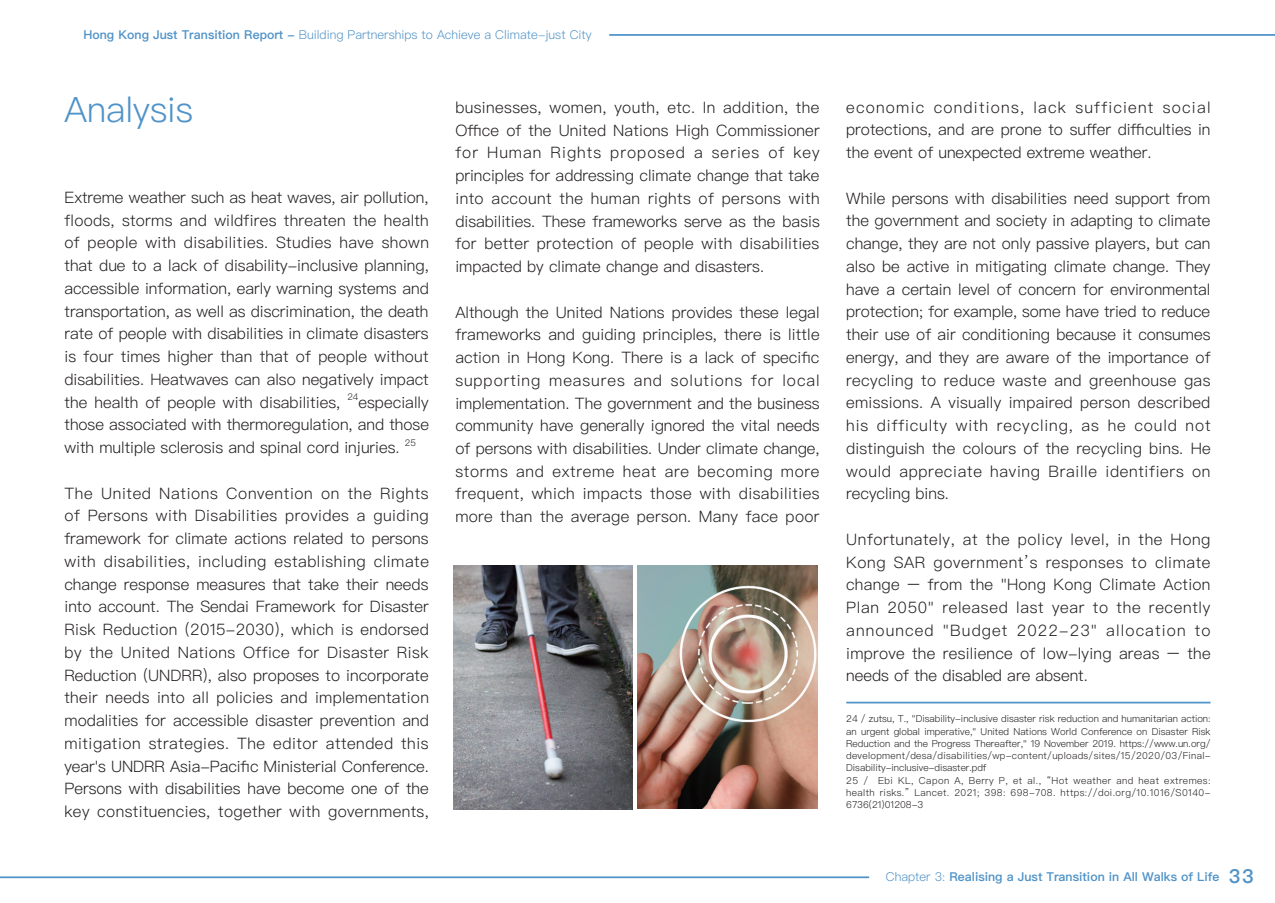
<style>
.page{position:relative;width:1275px;height:903px;background:#fff}
.page>*{position:absolute;margin:0;border:0;box-sizing:border-box;transform-origin:0 0}
.t1{font:300 35px "Ping Fang HK";color:#5093c8}
.t2{font:600 19.25px "Ping Fang HK";color:#5093c8}
.t3{font:300 15.75px/22.8px "Ping Fang HK";letter-spacing:.005em;color:#231f20;text-align:justify}
.t4{font:300 12.25px "Ping Fang HK";color:#5093c8}
.t5{font:600 12.25px "Ping Fang HK";color:#5093c8}
.t6{font:300 9.62px/12.2px "Ping Fang HK";color:#231f20}
.t7{font:300 9.1px "Ping Fang HK";color:#231f20}
.s1{font-weight:600}
.s2{font-weight:300}
</style>
<div class="page">
<hr style="left:846px;top:702px;width:364px;height:1px;background:#5093c8">
<img style="left:637px;top:566px;width:181px;height:242px">
<img style="left:453px;top:566px;width:179px;height:244px">
<hr style="left:609px;top:34px;width:666px;height:2px;background:#5093c8">
<hr style="left:0;top:876px;width:869px;height:2px;background:#5093c8">
<p class="t4" style="left:84px;top:27px;width:510px"><span class="s1">Hong Kong Just Transition Report -</span> Building Partnerships to Achieve a Climate-just City</p>
<h1 class="t1" style="left:64px;top:88px;width:130px">Analysis</h1>
<p class="t3" style="left:455px;top:96px;width:366px">businesses, women, youth, etc. In addition, the Office of the United Nations High Commissioner for Human Rights proposed a series of key principles for addressing climate change that take into account the human rights of persons with disabilities. These frameworks serve as the basis for better protection of people with disabilities impacted by climate change and disasters.</p>
<p class="t3" style="left:455px;top:300px;width:366px">Although the United Nations provides these legal frameworks and guiding principles, there is little action in Hong Kong. There is a lack of specific supporting measures and solutions for local implementation. The government and the business community have generally ignored the vital needs of persons with disabilities. Under climate change, storms and extreme heat are becoming more frequent, which impacts those with disabilities more than the average person. Many face poor</p>
<p class="t3" style="left:64px;top:186px;width:366px">Extreme weather such as heat waves, air pollution, floods, storms and wildfires threaten the health of people with disabilities. Studies have shown that due to a lack of disability-inclusive planning, accessible information, early warning systems and transportation, as well as discrimination, the death rate of people with disabilities in climate disasters is four times higher than that of people without disabilities. Heatwaves can also negatively impact the health of people with disabilities,</p>
<p class="t7" style="left:347px;top:391px;width:13px">24</p>
<p class="t3" style="left:64px;top:390px;width:366px;text-indent:294px">especially those associated with thermoregulation, and those with multiple sclerosis and spinal cord injuries.</p>
<p class="t7" style="left:405px;top:437px;width:13px">25</p>
<p class="t3" style="left:64px;top:481px;width:366px">The United Nations Convention on the Rights of Persons with Disabilities provides a guiding framework for climate actions related to persons with disabilities, including establishing climate change response measures that take their needs into account. The Sendai Framework for Disaster Risk Reduction (2015-2030), which is endorsed by the United Nations Office for Disaster Risk Reduction (UNDRR), also proposes to incorporate their needs into all policies and implementation modalities for accessible disaster prevention and mitigation strategies. The editor attended this year's UNDRR Asia-Pacific Ministerial Conference.<br>Persons with disabilities have become one of the key constituencies, together with governments,</p>
<p class="t3" style="left:846px;top:95px;width:366px">economic conditions, lack sufficient social protections, and are prone to suffer difficulties in the event of unexpected extreme weather.</p>
<p class="t3" style="left:846px;top:186px;width:366px">While persons with disabilities need support from the government and society in adapting to climate change, they are not only passive players, but can also be active in mitigating climate change. They have a certain level of concern for environmental protection; for example, some have tried to reduce their use of air conditioning because it consumes energy, and they are aware of the importance of recycling to reduce waste and greenhouse gas emissions. A visually impaired person described his difficulty with recycling, as he could not distinguish the colours of the recycling bins. He would appreciate having Braille identifiers on recycling bins.</p>
<p class="t3" style="left:846px;top:528px;width:366px">Unfortunately, at the policy level, in the Hong Kong SAR government’s responses to climate change – from the "Hong Kong Climate Action Plan 2050" released last year to the recently announced "Budget 2022-23" allocation to improve the resilience of low-lying areas – the needs of the disabled are absent.</p>
<p class="t6" style="left:846px;top:713px;width:366px">24 / zutsu, T., "Disability-inclusive disaster risk reduction and humanitarian action: an urgent global imperative," United Nations World Conference on Disaster Risk Reduction and the Progress Thereafter," 19 November 2019. https://www.un.org/ development/desa/disabilities/wp-content/uploads/sites/15/2020/03/Final-Disability-inclusive-disaster.pdf<br>25 / Ebi KL, Capon A, Berry P, et al., “Hot weather and heat extremes: health risks.” Lancet. 2021; 398: 698-708. https://doi.org/10.1016/S0140- 6736(21)01208-3</p>
<p class="t5" style="left:886px;top:869px;width:335px"><span class="s2">Chapter 3:</span> Realising a Just Transition in All Walks of Life</p>
<p class="t2" style="left:1229px;top:864px;width:27px">33</p>
</div>
